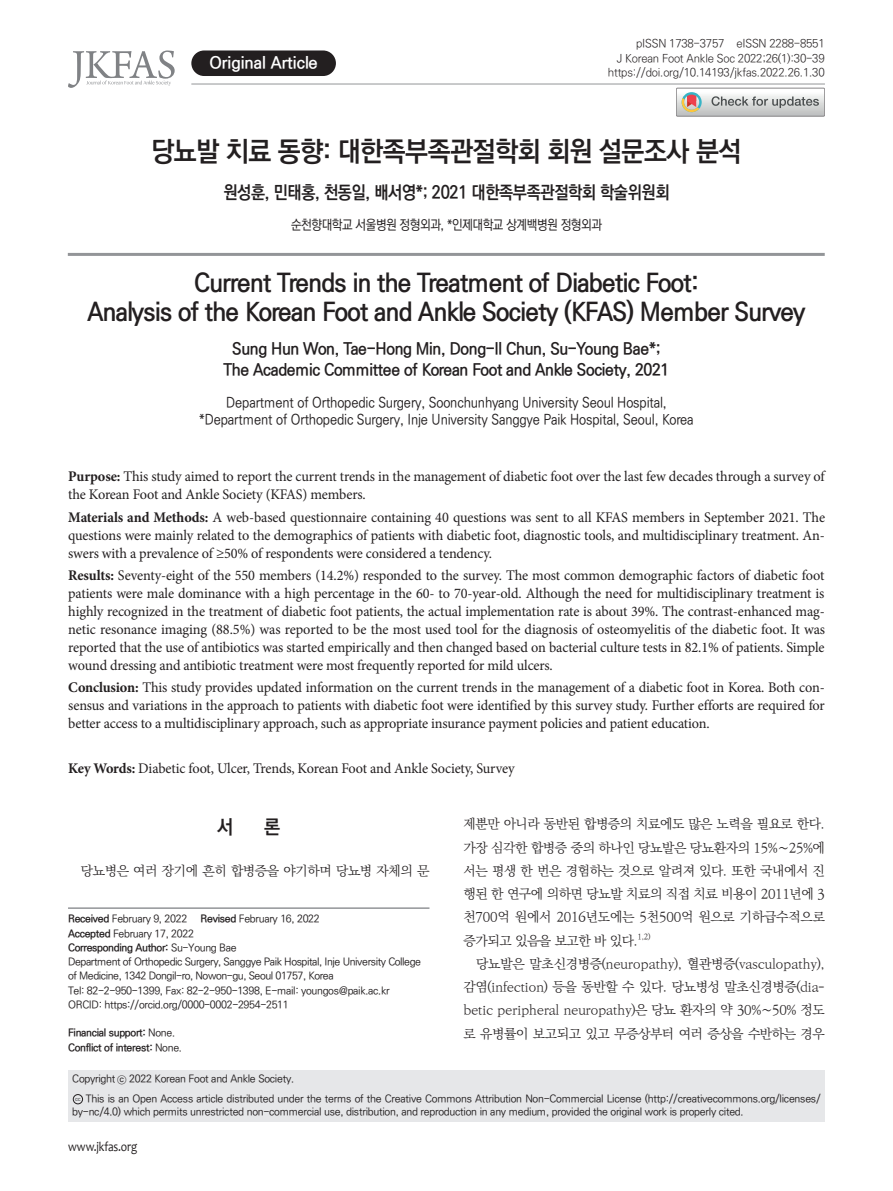
<style>
.page{position:relative;width:893px;height:1191px;background:#fff}
.page>*{position:absolute;margin:0;border:0;box-sizing:border-box;transform-origin:0 0}
.t1{font:700 27.75px "Ko Pub Dotum";letter-spacing:-.02em;color:#231f20;scale:.95 1}
.t2{font:700 25.5px/28.5px "Ko Pub Dotum";letter-spacing:-.025em;color:#231f20;text-align:center;scale:.95 1}
.t3{font:700 19.5px "Ko Pub Dotum";color:#231f20;scale:.95 1}
.t4{font:700 18px "Ko Pub Dotum";letter-spacing:-.02em;color:#231f20;scale:.9 1}
.t5{font:700 16.5px/21px "Ko Pub Dotum";letter-spacing:-.02em;color:#231f20;text-align:center;scale:.95 1}
.t6{font:700 16.5px "Ko Pub Dotum";color:#fff}
.t7{font:14.7px/18px "Minion Pro";letter-spacing:-.01em;color:#231f20;text-align:justify}
.t8{font:500 14.25px/17.1px "Ko Pub Dotum";letter-spacing:-.01em;color:#231f20;text-align:center;scale:.9 1}
.t9{font:500 13.5px "Ko Pub Dotum";letter-spacing:-.03em;color:#231f20;scale:.9 1}
.t10{font:13.5px "Candara";letter-spacing:-.01em;color:#231f20;scale:.85 1}
.t11{font:300 13.2px/23.2px "Ko Pub Batang";letter-spacing:-.03em;color:#231f20;text-align:justify}
.t12{font:300 11.25px/14.2px "Ko Pub Dotum";letter-spacing:-.02em;color:#231f20;text-align:right}
.t13{font:500 10.5px/14.2px "Ko Pub Dotum";letter-spacing:-.025em;color:#231f20}
.t14{font:700 10.5px/14.2px "Ko Pub Dotum";letter-spacing:-.03em;color:#231f20}
.t15{font:300 7.65px "Ko Pub Batang";color:#231f20}
.t16{font:4.35px "Gothic 725 BT Black A";color:#6c6d70}
.s1{font-weight:700}
.s2{font-weight:500}
</style>
<div class="page">
<div style="left:191px;top:50px;width:145px;height:26px;background:#231f20;border-radius:13px"></div>
<svg style="left:68px;top:50px;width:107px;height:38px"></svg>
<hr style="left:191px;top:84px;width:634px;height:1px;background:#939598">
<div style="left:68px;top:1069px;width:757px;height:52px;background:#e6e7e9"></div>
<div style="left:73px;top:1094px;width:10px;height:10px;border:1px solid #231f20;border-radius:50%"></div>
<svg style="left:676px;top:88px;width:149px;height:28px"></svg>
<hr style="left:68px;top:907px;width:361px;height:2px;background:#939598">
<hr style="left:68px;top:253px;width:757px;height:3px;background:#939598">
<p class="t6" style="left:209px;top:55px;width:110px">Original Article</p>
<p class="t12" style="left:608px;top:37px;width:218px">pISSN 1738-3757 eISSN 2288-8551<br>J Korean Foot Ankle Soc 2022;26(1):30-39 https://doi.org/10.14193/jkfas.2022.26.1.30</p>
<h1 class="t1" style="left:151px;top:138px;width:623px">당뇨발 치료 동향: 대한족부족관절학회 회원 설문조사 분석</h1>
<p class="t4" style="left:223px;top:184px;width:497px">원성훈, 민태홍, 천동일, 배서영*; 2021 대한족부족관절학회 학술위원회</p>
<p class="t9" style="left:291px;top:218px;width:347px">순천향대학교 서울병원 정형외과, *인제대학교 상계백병원 정형외과</p>
<h2 class="t2" style="left:88px;top:270px;width:757px">Current Trends in the Treatment of Diabetic Foot:<br>Analysis of the Korean Foot and Ankle Society (KFAS) Member Survey</h2>
<p class="t5" style="left:224px;top:338px;width:471px">Sung Hun Won, Tae-Hong Min, Dong-Il Chun, Su-Young Bae*;<br>The Academic Committee of Korean Foot and Ankle Society, 2021</p>
<p class="t8" style="left:199px;top:394px;width:551px">Department of Orthopedic Surgery, Soonchunhyang University Seoul Hospital, *Department of Orthopedic Surgery, Inje University Sanggye Paik Hospital, Seoul, Korea</p>
<p class="t7" style="left:68px;top:467px;width:758px"><span class="s1">Purpose:</span> This study aimed to report the current trends in the management of diabetic foot over the last few decades through a survey of the Korean Foot and Ankle Society (KFAS) members.</p>
<p class="t7" style="left:68px;top:508px;width:758px"><span class="s1">Materials and Methods:</span> A web-based questionnaire containing 40 questions was sent to all KFAS members in September 2021. The questions were mainly related to the demographics of patients with diabetic foot, diagnostic tools, and multidisciplinary treatment. An&shy;swers with a prevalence of ≥50% of respondents were considered a tendency.</p>
<p class="t7" style="left:68px;top:566px;width:758px"><span class="s1">Results:</span> Seventy-eight of the 550 members (14.2%) responded to the survey. The most common demographic factors of diabetic foot patients were male dominance with a high percentage in the 60- to 70-year-old. Although the need for multidisciplinary treatment is highly recognized in the treatment of diabetic foot patients, the actual implementation rate is about 39%. The contrast-enhanced mag&shy;netic resonance imaging (88.5%) was reported to be the most used tool for the diagnosis of osteomyelitis of the diabetic foot. It was reported that the use of antibiotics was started empirically and then changed based on bacterial culture tests in 82.1% of patients. Simple wound dressing and antibiotic treatment were most frequently reported for mild ulcers.</p>
<p class="t7" style="left:68px;top:678px;width:758px"><span class="s1">Conclusion:</span> This study provides updated information on the current trends in the management of a diabetic foot in Korea. Both con&shy;sensus and variations in the approach to patients with diabetic foot were identified by this survey study. Further efforts are required for better access to a multidisciplinary approach, such as appropriate insurance payment policies and patient education.</p>
<p class="t7" style="left:68px;top:759px;width:448px"><span class="s1">Key Words:</span> Diabetic foot, Ulcer, Trends, Korean Foot and Ankle Society, Survey</p>
<h3 class="t3" style="left:217px;top:817px;width:19px">서</h3>
<h3 class="t3" style="left:264px;top:817px;width:19px">론</h3>
<p class="t11" style="left:81px;top:859px;width:350px">당뇨병은 여러 장기에 흔히 합병증을 야기하며 당뇨병 자체의 문</p>
<p class="t13" style="left:68px;top:912px;width:121px"><span class="s1">Received</span> February 9, 2022</p>
<p class="t13" style="left:201px;top:912px;width:121px"><span class="s1">Revised</span> February 16, 2022</p>
<p class="t13" style="left:68px;top:926px;width:355px"><span class="s1">Accepted</span> February 17, 2022<br><span class="s1">Corresponding Author:</span> Su-Young Bae<br>Department of Orthopedic Surgery, Sanggye Paik Hospital, Inje University College of Medicine, 1342 Dongil-ro, Nowon-gu, Seoul 01757, Korea<br>Tel: 82-2-950-1399, Fax: 82-2-950-1398, E-mail: youngos@paik.ac.kr ORCID: https://orcid.org/0000-0002-2954-2511</p>
<p class="t14" style="left:68px;top:1026px;width:116px">Financial support: <span class="s2">None.<br></span>Conflict of interest: <span class="s2">None.</span></p>
<p class="t13" style="left:72px;top:1072px;width:223px">Copyright ⓒ 2022 Korean Foot and Ankle Society.</p>
<p class="t11" style="left:463px;top:813px;width:363px">제뿐만 아니라 동반된 합병증의 치료에도 많은 노력을 필요로 한다. 가장 심각한 합병증 중의 하나인 당뇨발은 당뇨환자의 15%∼25%에 서는 평생 한 번은 경험하는 것으로 알려져 있다. 또한 국내에서 진 행된 한 연구에 의하면 당뇨발 치료의 직접 치료 비용이 2011년에 3 천700억 원에서 2016년도에는 5천500억 원으로 기하급수적으로 증가되고 있음을 보고한 바 있다.</p>
<p class="t15" style="left:638px;top:932px;width:14px">1,2)</p>
<p class="t11" style="left:463px;top:952px;width:363px;text-indent:13px">당뇨발은 말초신경병증(neuropathy), 혈관병증(vasculopathy), 감염(infection) 등을 동반할 수 있다. 당뇨병성 말초신경병증(dia&shy;betic peripheral neuropathy)은 당뇨 환자의 약 30%∼50% 정도 로 유병률이 보고되고 있고 무증상부터 여러 증상을 수반하는 경우</p>
<p class="t13" style="left:86px;top:1091px;width:736px">This is an Open Access article distributed under the terms of the Creative Commons Attribution Non-Commercial License (http://creativecommons.org/licenses/</p>
<p class="t16" style="left:75px;top:1096px;width:7px">CC</p>
<p class="t13" style="left:72px;top:1105px;width:673px">by-nc/4.0) which permits unrestricted non-commercial use, distribution, and reproduction in any medium, provided the original work is properly cited.</p>
<p class="t10" style="left:68px;top:1137px;width:83px">www.jkfas.org</p>
</div>
